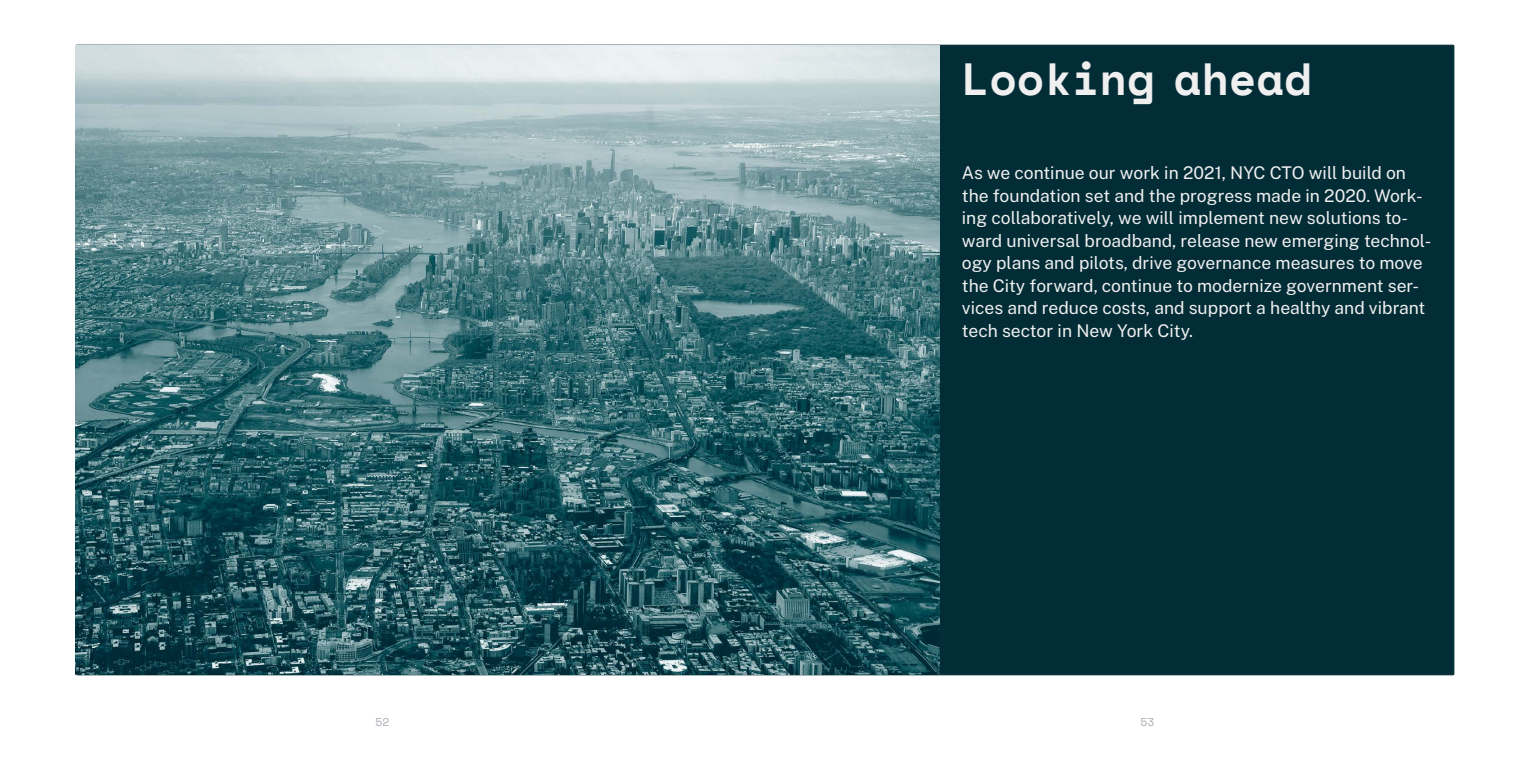
<style>
.page{position:relative;width:1530px;height:765px;background:#fff}
.page>*{position:absolute;margin:0;border:0;box-sizing:border-box;transform-origin:0 0}
.Section_divider{font:700 45px "Space Mono";color:#efeff0}
.Special_Text_Public{font:17.5px/22.5px "Public Sans";color:#efeff0}
.t1{font:11.25px "Space Mono";color:#aaaeb3}
</style>
<div class="page">
<div style="left:939px;top:45px;width:515px;height:630px;background:#032d36"></div>
<img style="left:76px;top:45px;width:863px;height:630px">
<p class="Section_divider" style="left:962px;top:45px;width:351px">Looking ahead</p>
<p class="Special_Text_Public" style="left:962px;top:160px;width:471px">As we continue our work in 2021, NYC CTO will build on the foundation set and the progress made in 2020. Work&shy;ing collaboratively, we will implement new solutions to&shy;ward universal broadband, release new emerging technol&shy;ogy plans and pilots, drive governance measures to move the City forward, continue to modernize government ser&shy;vices and reduce costs, and support a healthy and vibrant tech sector in New York City.</p>
<p class="t1" style="left:376px;top:714px;width:15px">52</p>
<p class="t1" style="left:1141px;top:714px;width:15px">53</p>
</div>
